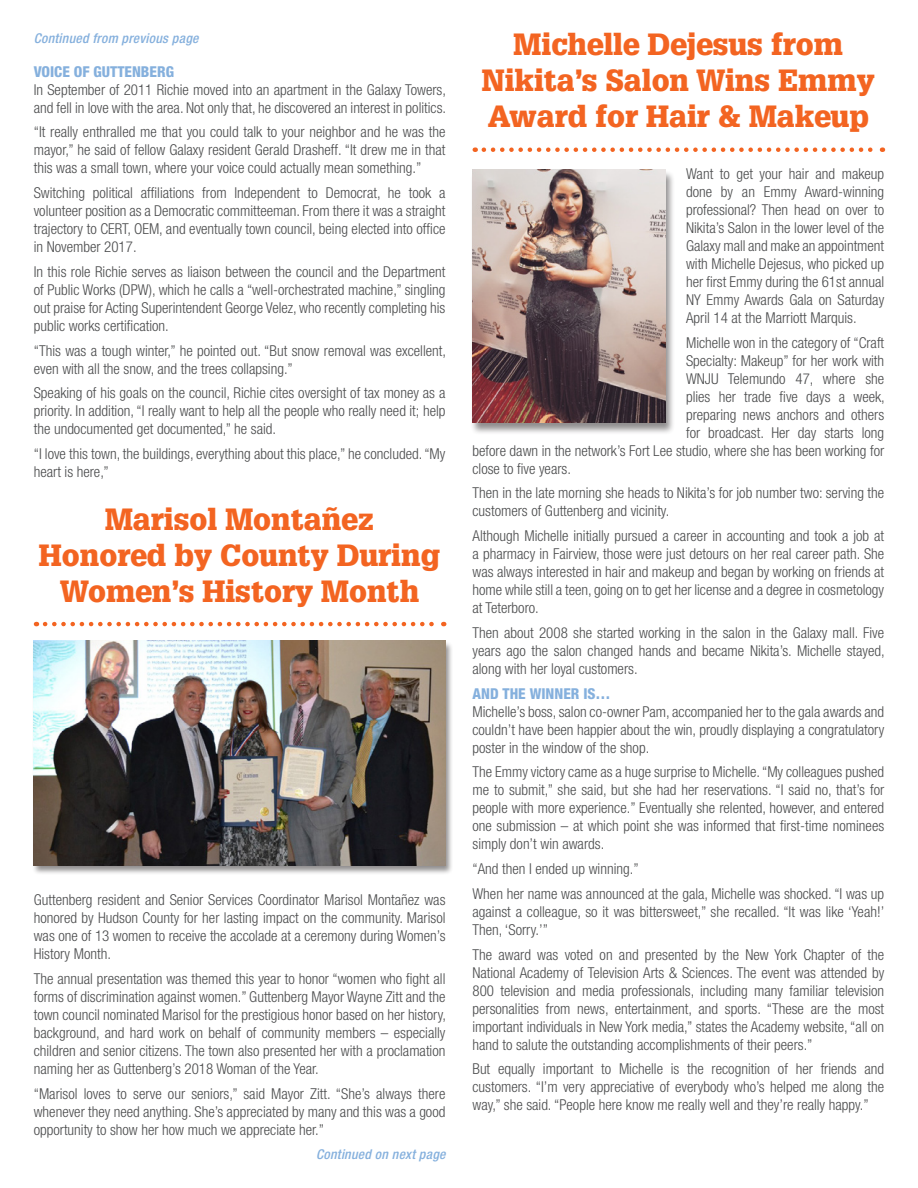
<style>
.page{position:relative;width:918px;height:1188px;background:#fff}
.page>*{position:absolute;margin:0;border:0;box-sizing:border-box;transform-origin:0 0}
.Headline{font:900 30px/36px "Glypha LT Std";color:#f36421;text-align:center}
.Body{font:300 condensed 15px/18px "Helvetica Neue LT Std";color:#4b4c4d;text-align:justify}
.Sub_Head{font:800 condensed 15px "Helvetica Neue LT Std";color:#85b0dd}
.Body-2{font:italic 500 condensed 13.5px "Helvetica Neue LT Std";letter-spacing:.02em;color:#85b0dd}
</style>
<div class="page">
<svg style="left:45px;top:622px;width:399px;height:4px"></svg>
<svg style="left:484px;top:147px;width:399px;height:5px"></svg>
<div style="left:470px;top:170px;width:206px;height:265px;background:#231f20;opacity:.5"></div>
<img style="left:472px;top:170px;width:194px;height:252px">
<div style="left:32px;top:641px;width:422px;height:235px;background:#231f20;opacity:.5"></div>
<img style="left:34px;top:640px;width:412px;height:225px">
<p class="Body-2" style="left:34px;top:31px;width:166px">Continued from previous page</p>
<p class="Sub_Head" style="left:34px;top:62px;width:142px">VOICE OF GUTTENBERG</p>
<p class="Body" style="left:34px;top:80px;width:414px">In September of 2011 Richie moved into an apartment in the Galaxy Towers, and fell in love with the area. Not only that, he discovered an interest in politics.</p>
<p class="Body" style="left:34px;top:123px;width:413px">“It really enthralled me that you could talk to your neighbor and he was the mayor,” he said of fellow Galaxy resident Gerald Drasheff. “It drew me in that this was a small town, where your voice could actually mean something.”</p>
<p class="Body" style="left:34px;top:184px;width:413px">Switching political affiliations from Independent to Democrat, he took a volunteer position as a Democratic committeeman. From there it was a straight trajectory to CERT, OEM, and eventually town council, being elected into office in November 2017.</p>
<p class="Body" style="left:34px;top:262px;width:413px">In this role Richie serves as liaison between the council and the Department of Public Works (DPW), which he calls a “well-orchestrated machine,” singling out praise for Acting Superintendent George Velez, who recently completing his public works certification.</p>
<p class="Body" style="left:34px;top:341px;width:414px">“This was a tough winter,” he pointed out. “But snow removal was excellent, even with all the snow, and the trees collapsing.”</p>
<p class="Body" style="left:34px;top:384px;width:413px">Speaking of his goals on the council, Richie cites oversight of tax money as a priority. In addition, “I really want to help all the people who really need it; help the undocumented get documented,” he said.</p>
<p class="Body" style="left:34px;top:445px;width:413px">“I love this town, the buildings, everything about this place,” he concluded. “My heart is here,”</p>
<p class="Headline" style="left:39px;top:501px;width:403px">Marisol Montañez<br>Honored by County During<br>Women’s History Month</p>
<p class="Body" style="left:34px;top:891px;width:413px">Guttenberg resident and Senior Services Coordinator Marisol Montañez was honored by Hudson County for her lasting impact on the community. Marisol was one of 13 women to receive the accolade at a ceremony during Women’s History Month.</p>
<p class="Body" style="left:34px;top:970px;width:414px">The annual presentation was themed this year to honor “women who fight all forms of discrimination against women.” Guttenberg Mayor Wayne Zitt and the town council nominated Marisol for the prestigious honor based on her history, background, and hard work on behalf of community members – especially children and senior citizens. The town also presented her with a proclamation naming her as Guttenberg’s 2018 Woman of the Year.</p>
<p class="Body" style="left:34px;top:1084px;width:413px">“Marisol loves to serve our seniors,” said Mayor Zitt. “She’s always there whenever they need anything. She’s appreciated by many and this was a good opportunity to show her how much we appreciate her.”</p>
<p class="Body-2" style="left:316px;top:1146px;width:131px">Continued on next page</p>
<p class="Headline" style="left:482px;top:27px;width:395px">Michelle Dejesus from<br>Nikita’s Salon Wins Emmy<br>Award for Hair &amp; Makeup</p>
<p class="Body" style="left:686px;top:165px;width:200px">Want to get your hair and makeup done by an Emmy Award-winning professional? Then head on over to Nikita’s Salon in the lower level of the Galaxy mall and make an appointment with Michelle Dejesus, who picked up her first Emmy during the 61st annual NY Emmy Awards Gala on Saturday April 14 at the Marriott Marquis.</p>
<p class="Body" style="left:686px;top:333px;width:200px">Michelle won in the category of “Craft</p>
<p class="Body" style="left:686px;top:351px;width:200px">Specialty: Makeup” for her work with</p>
<p class="Body" style="left:686px;top:369px;width:200px">WNJU Telemundo 47, where she</p>
<p class="Body" style="left:686px;top:387px;width:200px">plies her trade five days a week,</p>
<p class="Body" style="left:686px;top:405px;width:200px">preparing news anchors and others</p>
<p class="Body" style="left:686px;top:423px;width:200px">for broadcast. Her day starts long</p>
<p class="Body" style="left:472px;top:441px;width:413px">before dawn in the network’s Fort Lee studio, where she has been working for</p>
<p class="Body" style="left:472px;top:459px;width:100px">close to five years.</p>
<p class="Body" style="left:472px;top:484px;width:413px">Then in the late morning she heads to Nikita’s for job number two: serving the customers of Guttenberg and vicinity.</p>
<p class="Body" style="left:472px;top:527px;width:413px">Although Michelle initially pursued a career in accounting and took a job at a pharmacy in Fairview, those were just detours on her real career path. She was always interested in hair and makeup and began by working on friends at home while still a teen, going on to get her license and a degree in cosmetology at Teterboro.</p>
<p class="Body" style="left:472px;top:624px;width:414px">Then about 2008 she started working in the salon in the Galaxy mall. Five years ago the salon changed hands and became Nikita’s. Michelle stayed, along with her loyal customers.</p>
<p class="Sub_Head" style="left:472px;top:684px;width:140px">AND THE WINNER IS…</p>
<p class="Body" style="left:472px;top:702px;width:413px">Michelle’s boss, salon co-owner Pam, accompanied her to the gala awards and couldn’t have been happier about the win, proudly displaying a congratulatory poster in the window of the shop.</p>
<p class="Body" style="left:472px;top:763px;width:413px">The Emmy victory came as a huge surprise to Michelle. “My colleagues pushed me to submit,” she said, but she had her reservations. “I said no, that’s for people with more experience.” Eventually she relented, however, and entered one submission – at which point she was informed that first-time nominees simply don’t win awards.</p>
<p class="Body" style="left:472px;top:860px;width:168px">“And then I ended up winning.”</p>
<p class="Body" style="left:472px;top:885px;width:413px">When her name was announced at the gala, Michelle was shocked. “I was up against a colleague, so it was bittersweet,” she recalled. “It was like ‘Yeah!’ Then, ‘Sorry.’”</p>
<p class="Body" style="left:472px;top:945px;width:413px">The award was voted on and presented by the New York Chapter of the National Academy of Television Arts &amp; Sciences. The event was attended by 800 television and media professionals, including many familiar television personalities from news, entertainment, and sports. “These are the most important individuals in New York media,” states the Academy website, “all on hand to salute the outstanding accomplishments of their peers.”</p>
<p class="Body" style="left:472px;top:1060px;width:413px">But equally important to Michelle is the recognition of her friends and customers. “I’m very appreciative of everybody who’s helped me along the way,” she said. “People here know me really well and they’re really happy.”</p>
</div>
